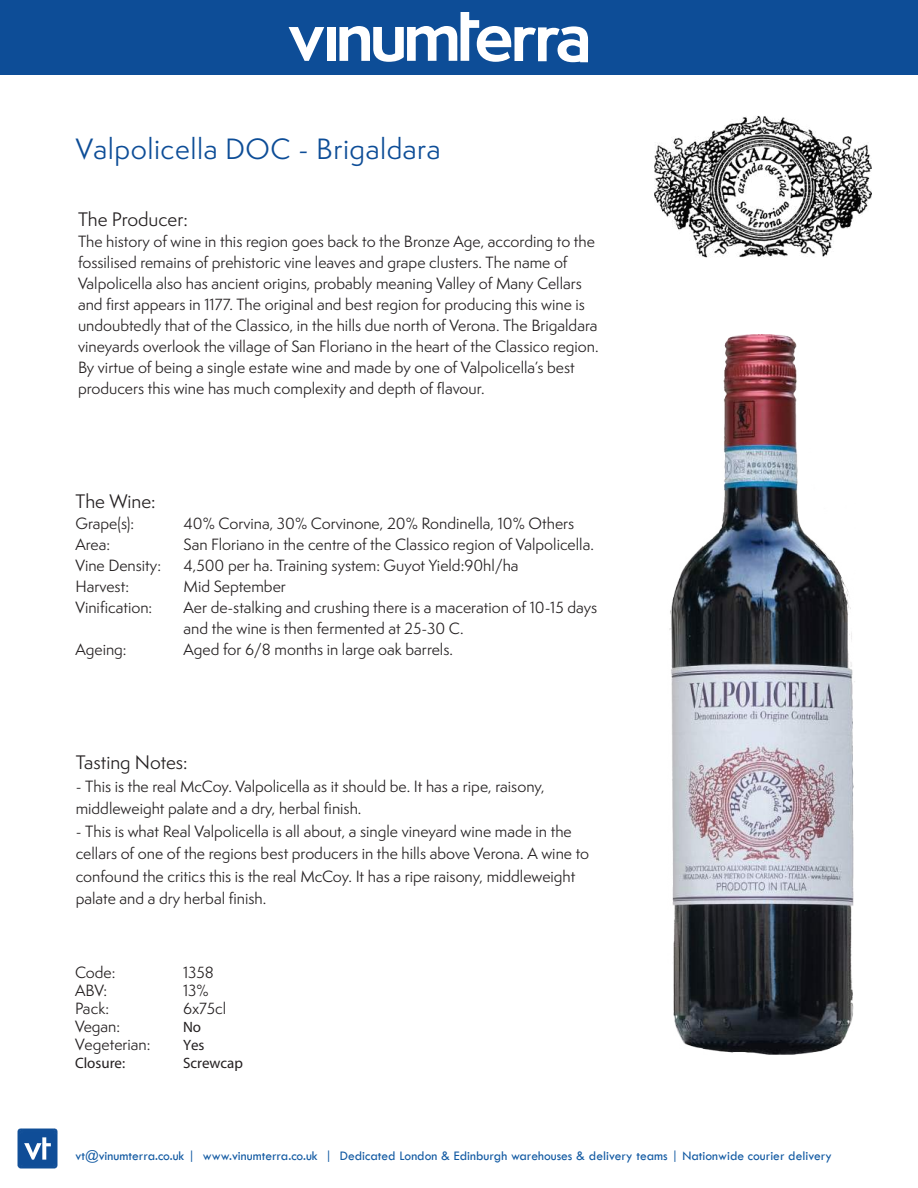
<style>
.page{position:relative;width:918px;height:1188px;background:#fff}
.page>*{position:absolute;margin:0;border:0;box-sizing:border-box;transform-origin:0 0}
.t1{font:27px "Semplicita Pro";letter-spacing:.02em;color:#0d4d97}
.t2{font:18px "Semplicita Pro";color:#231f20}
.t3{font:15px/21px "Semplicita Pro";color:#231f20}
.t4{font:15px "Myriad Pro";color:#231f20}
.t5{font:13.5px "Tw Cen";color:#1159a2}
</style>
<div class="page">
<div style="left:0;top:0;width:918px;height:75px;background:#0d4d97"></div>
<img style="left:17px;top:1128px;width:41px;height:40px">
<svg style="left:289px;top:27px;width:35px;height:34px"></svg>
<div style="left:328px;top:27px;width:8px;height:34px;background:#fff"></div>
<svg style="left:339px;top:12px;width:249px;height:50px"></svg>
<img style="left:654px;top:116px;width:218px;height:142px">
<img style="left:669px;top:334px;width:186px;height:720px">
<h1 class="t1" style="left:76px;top:130px;width:366px">Valpolicella DOC - Brigaldara</h1>
<p class="t2" style="left:78px;top:206px;width:111px">The Producer:</p>
<p class="t3" style="left:78px;top:231px;width:522px">The history of wine in this region goes back to the Bronze Age, according to the fossilised remains of prehistoric vine leaves and grape clusters. The name of Valpolicella also has ancient origins, probably meaning Valley of Many Cellars and first appears in 1177. The original and best region for producing this wine is undoubtedly that of the Classico, in the hills due north of Verona. The Brigaldara vineyards overlook the village of San Floriano in the heart of the Classico region.<br>By virtue of being a single estate wine and made by one of Valpolicella’s best producers this wine has much complexity and depth of flavour.</p>
<p class="t2" style="left:76px;top:489px;width:82px">The Wine:</p>
<p class="t3" style="left:76px;top:513px;width:60px">Grape(s):</p>
<p class="t3" style="left:184px;top:513px;width:392px">40% Corvina, 30% Corvinone, 20% Rondinella, 10% Others</p>
<p class="t3" style="left:76px;top:534px;width:36px">Area:</p>
<p class="t3" style="left:184px;top:534px;width:412px">San Floriano in the centre of the Classico region of Valpolicella.</p>
<p class="t3" style="left:76px;top:555px;width:87px">Vine Density:</p>
<p class="t3" style="left:184px;top:555px;width:337px">4,500 per ha. Training system: Guyot Yield:90hl/ha</p>
<p class="t3" style="left:76px;top:576px;width:55px">Harvest:</p>
<p class="t3" style="left:184px;top:576px;width:104px">Mid September</p>
<p class="t3" style="left:76px;top:597px;width:78px">Vinification:</p>
<p class="t3" style="left:184px;top:597px;width:415px">Aer de-stalking and crushing there is a maceration of 10-15 days and the wine is then fermented at 25-30 C.</p>
<p class="t3" style="left:76px;top:639px;width:53px">Ageing:</p>
<p class="t3" style="left:184px;top:639px;width:271px">Aged for 6/8 months in large oak barrels.</p>
<p class="t2" style="left:76px;top:750px;width:113px">Tasting Notes:</p>
<p class="t3" style="left:76px;top:775px;width:471px;line-height:22.5px">- This is the real McCoy. Valpolicella as it should be. It has a ripe, raisony, middleweight palate and a dry, herbal finish.</p>
<p class="t3" style="left:76px;top:820px;width:515px;line-height:22.5px">- This is what Real Valpolicella is all about, a single vineyard wine made in the cellars of one of the regions best producers in the hills above Verona. A wine to confound the critics this is the real McCoy. It has a ripe raisony, middleweight palate and a dry herbal finish.</p>
<p class="t3" style="left:75px;top:962px;width:42px">Code:</p>
<p class="t3" style="left:183px;top:962px;width:32px">1358</p>
<p class="t3" style="left:75px;top:980px;width:34px">ABV:</p>
<p class="t3" style="left:183px;top:980px;width:27px">13%</p>
<p class="t3" style="left:75px;top:998px;width:36px">Pack:</p>
<p class="t3" style="left:183px;top:998px;width:45px">6x75cl</p>
<p class="t3" style="left:75px;top:1016px;width:47px">Vegan:</p>
<p class="t4" style="left:183px;top:1018px;width:20px">No</p>
<p class="t3" style="left:75px;top:1034px;width:77px">Vegeterian:</p>
<p class="t4" style="left:183px;top:1036px;width:23px">Yes</p>
<p class="t4" style="left:75px;top:1054px;width:52px">Closure:</p>
<p class="t4" style="left:183px;top:1054px;width:62px">Screwcap</p>
<p class="t5" style="left:75px;top:1148px;width:758px">vt@vinumterra.co.uk | www.vinumterra.co.uk | Dedicated London &amp; Edinburgh warehouses &amp; delivery teams | Nationwide courier delivery</p>
</div>
